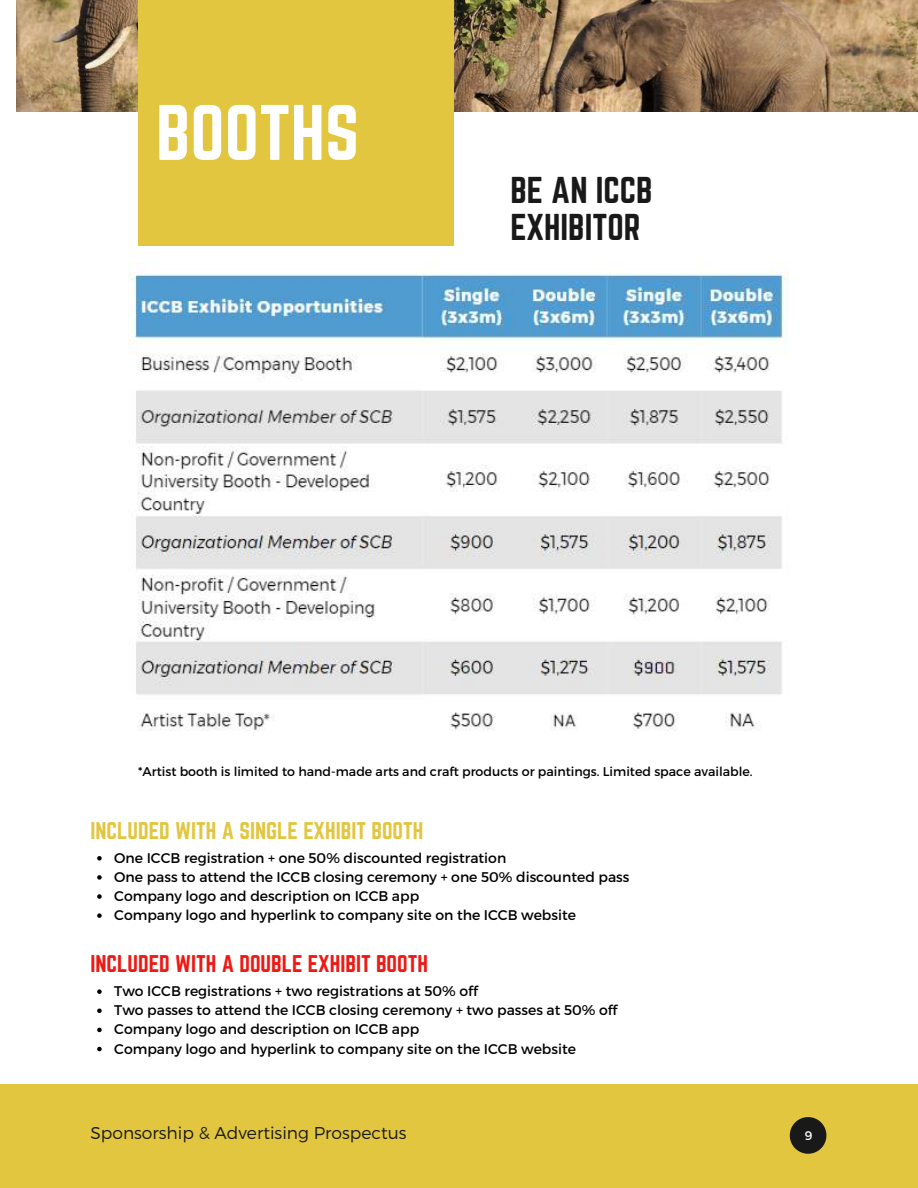
<style>
.page{position:relative;width:918px;height:1188px;background:#fff}
.page>*{position:absolute;margin:0;border:0;box-sizing:border-box;transform-origin:0 0}
.t1{font:68.7px "Norwester";color:#fff}
.t2{font:32.7px/37px "Norwester";color:#191919}
.t3{font:21.15px "Norwester";color:#e2c63f}
.t4{font:21.15px "Norwester";color:#ed1914}
.t5{font:300 17.1px "Montserrat";color:#191919}
.t6{font:13.95px/19.2px "Montserrat";color:#000}
.t7{font:12.6px "Montserrat";color:#000}
.t8{font:12.45px "Montserrat";color:#fff}
</style>
<div class="page">
<div style="left:0;top:1085px;width:918px;height:103px;background:#e2c63f"></div>
<svg style="left:790px;top:1117px;width:36px;height:37px"></svg>
<img style="left:16px;top:0;width:902px;height:112px">
<div style="left:138px;top:0;width:315px;height:246px;background:#e2c63f"></div>
<img style="left:128px;top:262px;width:661px;height:469px">
<svg style="left:97px;top:856px;width:5px;height:5px"></svg>
<svg style="left:97px;top:875px;width:5px;height:5px"></svg>
<svg style="left:97px;top:894px;width:5px;height:5px"></svg>
<svg style="left:97px;top:913px;width:5px;height:5px"></svg>
<svg style="left:97px;top:989px;width:5px;height:5px"></svg>
<svg style="left:97px;top:1009px;width:5px;height:4px"></svg>
<svg style="left:97px;top:1028px;width:5px;height:4px"></svg>
<svg style="left:97px;top:1047px;width:5px;height:4px"></svg>
<h1 class="t1" style="left:156px;top:91px;width:205px">BOOTHS</h1>
<h2 class="t2" style="left:510px;top:172px;width:144px">BE AN ICCB<br>EXHIBITOR</h2>
<p class="t7" style="left:138px;top:763px;width:616px">*Artist booth is limited to hand-made arts and craft products or paintings. Limited space available.</p>
<h3 class="t3" style="left:90px;top:818px;width:335px">INCLUDED WITH A SINGLE EXHIBIT BOOTH</h3>
<p class="t6" style="left:114px;top:848px;width:517px">One ICCB registration + one 50% discounted registration<br>One pass to attend the ICCB closing ceremony + one 50% discounted pass Company logo and description on ICCB app<br>Company logo and hyperlink to company site on the ICCB website</p>
<h3 class="t4" style="left:90px;top:951px;width:339px">INCLUDED WITH A DOUBLE EXHIBIT BOOTH</h3>
<p class="t6" style="left:114px;top:981px;width:505px">Two ICCB registrations + two registrations at 50% off<br>Two passes to attend the ICCB closing ceremony + two passes at 50% off Company logo and description on ICCB app<br>Company logo and hyperlink to company site on the ICCB website</p>
<p class="t5" style="left:90px;top:1122px;width:318px">Sponsorship &amp; Advertising Prospectus</p>
<p class="t8" style="left:805px;top:1127px;width:9px">9</p>
</div>
